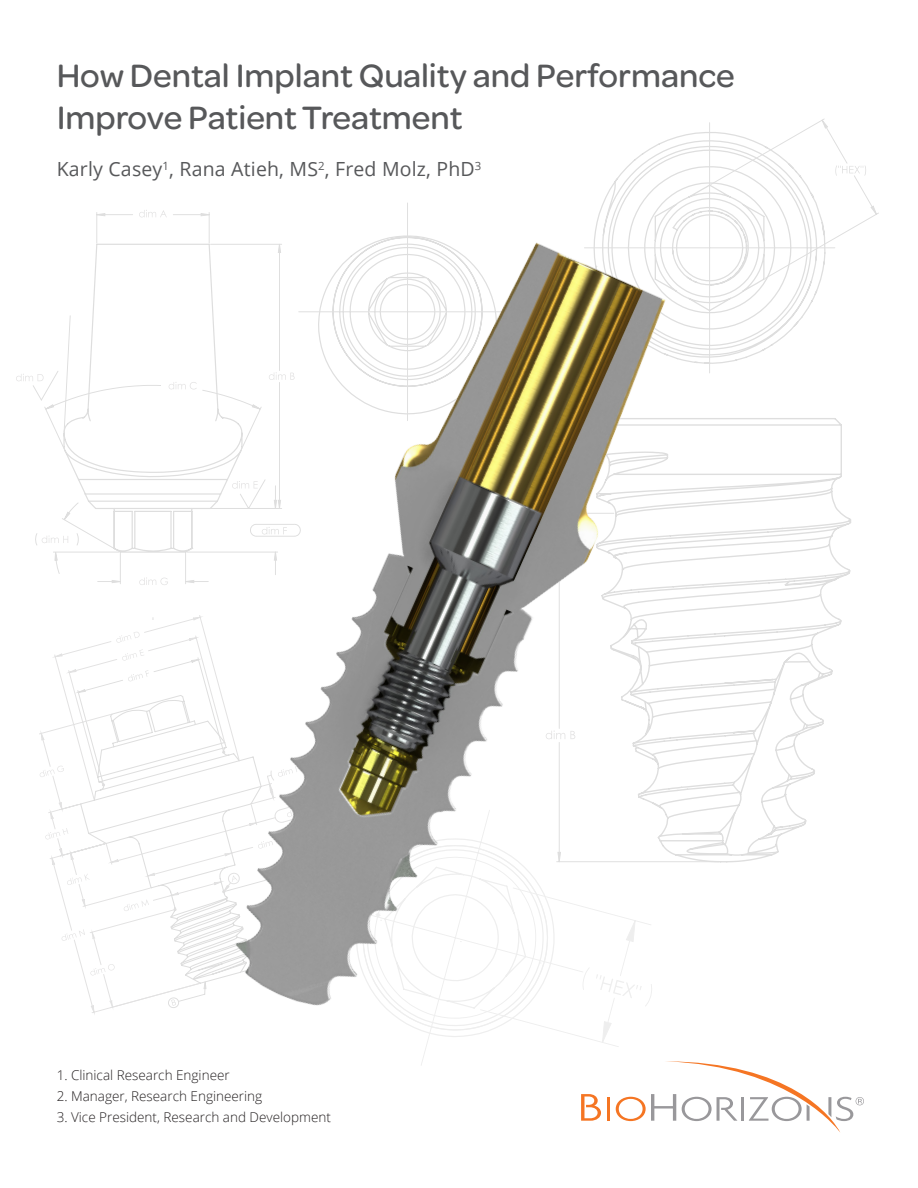
<style>
.page{position:relative;width:918px;height:1188px;background:#fff}
.page>*{position:absolute;margin:0;border:0;box-sizing:border-box;transform-origin:0 0}
.t1{font:500 34.5px/42px "Omnes";color:#57585a}
.t2{font:19.5px "Open Sans";letter-spacing:.01em;color:#57585a}
.t3{font:300 13.5px "Open Sans";color:#231f20}
</style>
<div class="page">
<svg style="left:39px;top:643px;width:126px;height:369px"></svg>
<svg style="left:58px;top:679px;width:107px;height:324px"></svg>
<svg style="left:421px;top:424px;width:443px;height:708px"></svg>
<hr style="left:709px;top:123px;width:1px;height:125px;background:#000">
<svg style="left:803px;top:119px;width:76px;height:130px"></svg>
<svg style="left:599px;top:131px;width:227px;height:233px"></svg>
<svg style="left:63px;top:243px;width:102px;height:311px"></svg>
<svg style="left:139px;top:210px;width:26px;height:7px"></svg>
<svg style="left:16px;top:374px;width:28px;height:7px"></svg>
<svg style="left:42px;top:536px;width:26px;height:7px"></svg>
<svg style="left:97px;top:577px;width:68px;height:66px"></svg>
<img style="left:165px;top:212px;width:553px;height:840px">
<p class="t1" style="left:57px;top:52px;width:680px">How Dental Implant Quality and Performance<br>Improve Patient Treatment</p>
<p class="t2" style="left:57px;top:156px;width:426px">Karly Casey<sup>1</sup>, Rana Atieh, MS<sup>2</sup>, Fred Molz, PhD<sup>3</sup></p>
<p class="t3" style="left:57px;top:1065px;width:175px">1. Clinical Research Engineer</p>
<p class="t3" style="left:57px;top:1086px;width:207px">2. Manager, Research Engineering</p>
<p class="t3" style="left:57px;top:1107px;width:276px">3. Vice President, Research and Development</p>
</div>
